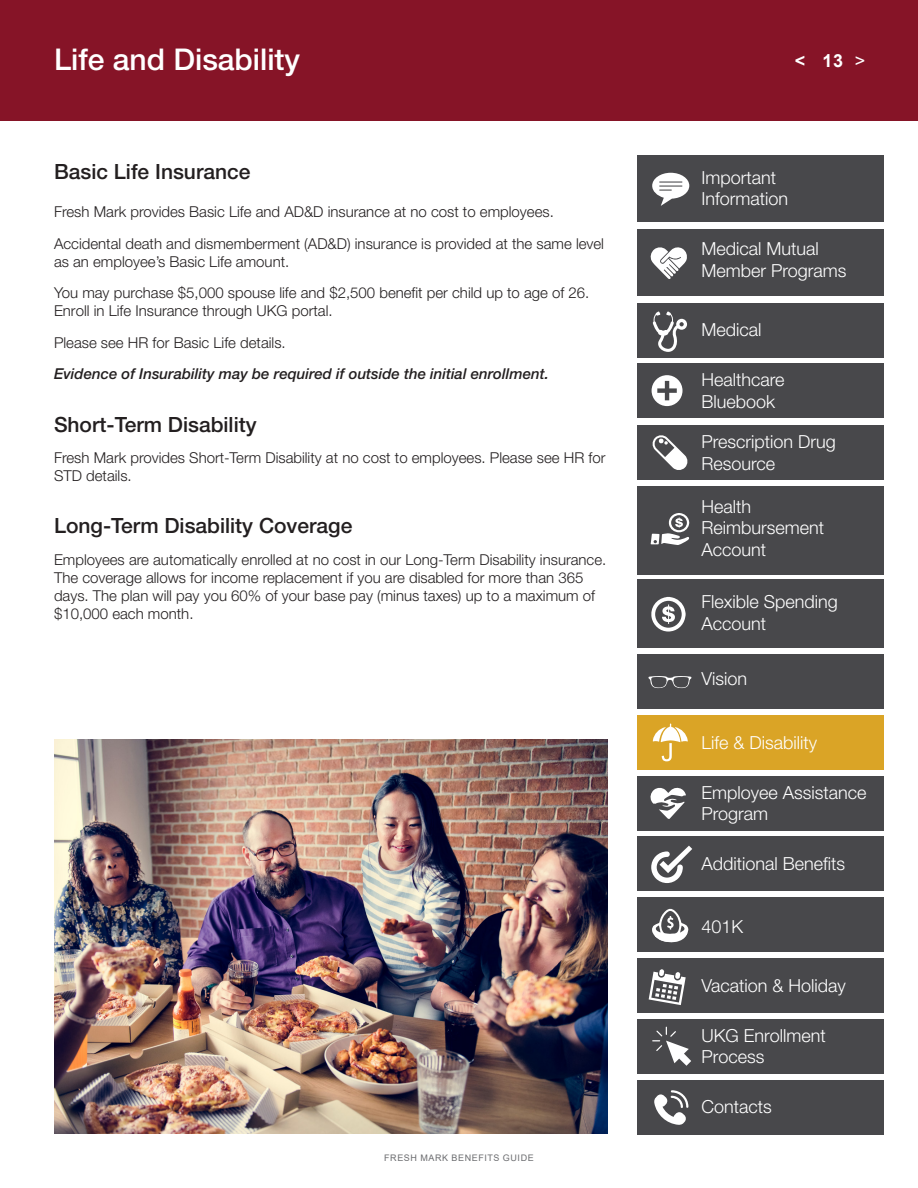
<style>
.page{position:relative;width:918px;height:1188px;background:#fff}
.page>*{position:absolute;margin:0;border:0;box-sizing:border-box;transform-origin:0 0}
.t1{font:500 30px "Helvetica Neue LT Pro";color:#fff}
.t2{font:500 21px "Helvetica Neue LT Pro";color:#231f20}
.t3{font:300 18px/21.6px "Helvetica Neue LT Pro";color:#fff}
.t4{font:700 18px "Arial";color:#fff}
.t5{font:300 15px/31.5px "Helvetica Neue LT Pro";color:#231f20}
.t6{font:9px "Arial";letter-spacing:.065em;color:#6c6d70}
.s1{font-weight:500;font-style:italic}
.s2{font-weight:400}
</style>
<div class="page">
<div style="left:0;top:0;width:918px;height:121px;background:#861427"></div>
<img style="left:54px;top:740px;width:554px;height:394px">
<div style="left:637px;top:229px;width:247px;height:67px;background:#48484b"></div>
<div style="left:637px;top:155px;width:247px;height:67px;background:#48484b"></div>
<div style="left:637px;top:303px;width:247px;height:54px;background:#48484b"></div>
<div style="left:637px;top:363px;width:247px;height:55px;background:#48484b"></div>
<div style="left:637px;top:425px;width:247px;height:55px;background:#48484b"></div>
<div style="left:637px;top:486px;width:247px;height:88px;background:#48484b"></div>
<div style="left:637px;top:580px;width:247px;height:68px;background:#48484b"></div>
<div style="left:637px;top:715px;width:247px;height:54px;background:#daa426"></div>
<div style="left:637px;top:776px;width:247px;height:54px;background:#48484b"></div>
<div style="left:637px;top:897px;width:247px;height:55px;background:#48484b"></div>
<div style="left:637px;top:958px;width:247px;height:55px;background:#48484b"></div>
<div style="left:637px;top:1019px;width:247px;height:54px;background:#48484b"></div>
<div style="left:637px;top:1080px;width:247px;height:54px;background:#48484b"></div>
<div style="left:637px;top:837px;width:247px;height:54px;background:#48484b"></div>
<div style="left:637px;top:654px;width:247px;height:55px;background:#48484b"></div>
<svg style="left:653px;top:311px;width:34px;height:41px"></svg>
<svg style="left:648px;top:676px;width:44px;height:12px"></svg>
<svg style="left:653px;top:724px;width:35px;height:37px"></svg>
<svg style="left:650px;top:247px;width:37px;height:32px"></svg>
<svg style="left:651px;top:513px;width:38px;height:32px"></svg>
<svg style="left:652px;top:173px;width:37px;height:33px"></svg>
<svg style="left:654px;top:1090px;width:34px;height:35px"></svg>
<svg style="left:652px;top:435px;width:36px;height:35px"></svg>
<svg style="left:652px;top:908px;width:36px;height:35px"></svg>
<svg style="left:651px;top:597px;width:35px;height:35px"></svg>
<svg style="left:649px;top:969px;width:37px;height:36px"></svg>
<svg style="left:651px;top:846px;width:41px;height:37px"></svg>
<svg style="left:652px;top:375px;width:31px;height:31px"></svg>
<svg style="left:650px;top:787px;width:36px;height:32px"></svg>
<svg style="left:652px;top:1026px;width:39px;height:40px"></svg>
<p class="t1" style="left:54px;top:41px;width:248px">Life and Disability</p>
<p class="t2" style="left:54px;top:159px;width:198px">Basic Life Insurance</p>
<p class="t5" style="left:54px;top:196px;width:552px">Fresh Mark provides Basic Life and AD&amp;D insurance at no cost to employees.<br>Accidental death and dismemberment (AD&amp;D) insurance is provided at the same level</p>
<p class="t5" style="left:54px;top:246px;width:537px">as an employee’s Basic Life amount.<br>You may purchase $5,000 spouse life and $2,500 benefit per child up to age of 26.</p>
<p class="t5" style="left:54px;top:295px;width:496px">Enroll in Life Insurance through UKG portal.<br>Please see HR for Basic Life details.<br><span class="s1">Evidence of Insurability may be required if outside the initial enrollment.</span></p>
<p class="t2" style="left:54px;top:412px;width:204px">Short-Term Disability</p>
<p class="t5" style="left:54px;top:448px;width:553px;line-height:18px">Fresh Mark provides Short-Term Disability at no cost to employees. Please see HR for<br>STD details.</p>
<p class="t2" style="left:54px;top:513px;width:300px">Long-Term Disability Coverage</p>
<p class="t5" style="left:54px;top:550px;width:554px;line-height:18px">Employees are automatically enrolled at no cost in our Long-Term Disability insurance.<br>The coverage allows for income replacement if you are disabled for more than 365 days. The plan will pay you 60% of your base pay (minus taxes) up to a maximum of $10,000 each month.</p>
<p class="t6" style="left:384px;top:1152px;width:151px">FRESH MARK BENEFITS GUIDE</p>
<p class="t4" style="left:795px;top:48px;width:72px">&lt; 13 <span class="s2">&gt;</span></p>
<p class="t3" style="left:702px;top:166px;width:76px">Important</p>
<p class="t3" style="left:702px;top:188px;width:88px">Information</p>
<p class="t3" style="left:702px;top:238px;width:119px">Medical Mutual</p>
<p class="t3" style="left:702px;top:259px;width:147px">Member Programs</p>
<p class="t3" style="left:702px;top:319px;width:62px">Medical</p>
<p class="t3" style="left:702px;top:369px;width:85px">Healthcare<br>Bluebook</p>
<p class="t3" style="left:702px;top:431px;width:136px">Prescription Drug<br>Resource</p>
<p class="t3" style="left:702px;top:495px;width:51px">Health</p>
<p class="t3" style="left:702px;top:517px;width:124px">Reimbursement</p>
<p class="t3" style="left:702px;top:539px;width:66px">Account</p>
<p class="t3" style="left:702px;top:591px;width:138px">Flexible Spending</p>
<p class="t3" style="left:702px;top:612px;width:66px">Account</p>
<p class="t3" style="left:702px;top:667px;width:47px">Vision</p>
<p class="t3" style="left:702px;top:731px;width:117px">Life &amp; Disability</p>
<p class="t3" style="left:702px;top:781px;width:167px">Employee Assistance<br>Program</p>
<p class="t3" style="left:702px;top:852px;width:145px">Additional Benefits</p>
<p class="t3" style="left:702px;top:915px;width:43px">401K</p>
<p class="t3" style="left:702px;top:974px;width:146px">Vacation &amp; Holiday</p>
<p class="t3" style="left:702px;top:1024px;width:126px">UKG Enrollment<br>Process</p>
<p class="t3" style="left:702px;top:1095px;width:72px">Contacts</p>
</div>
